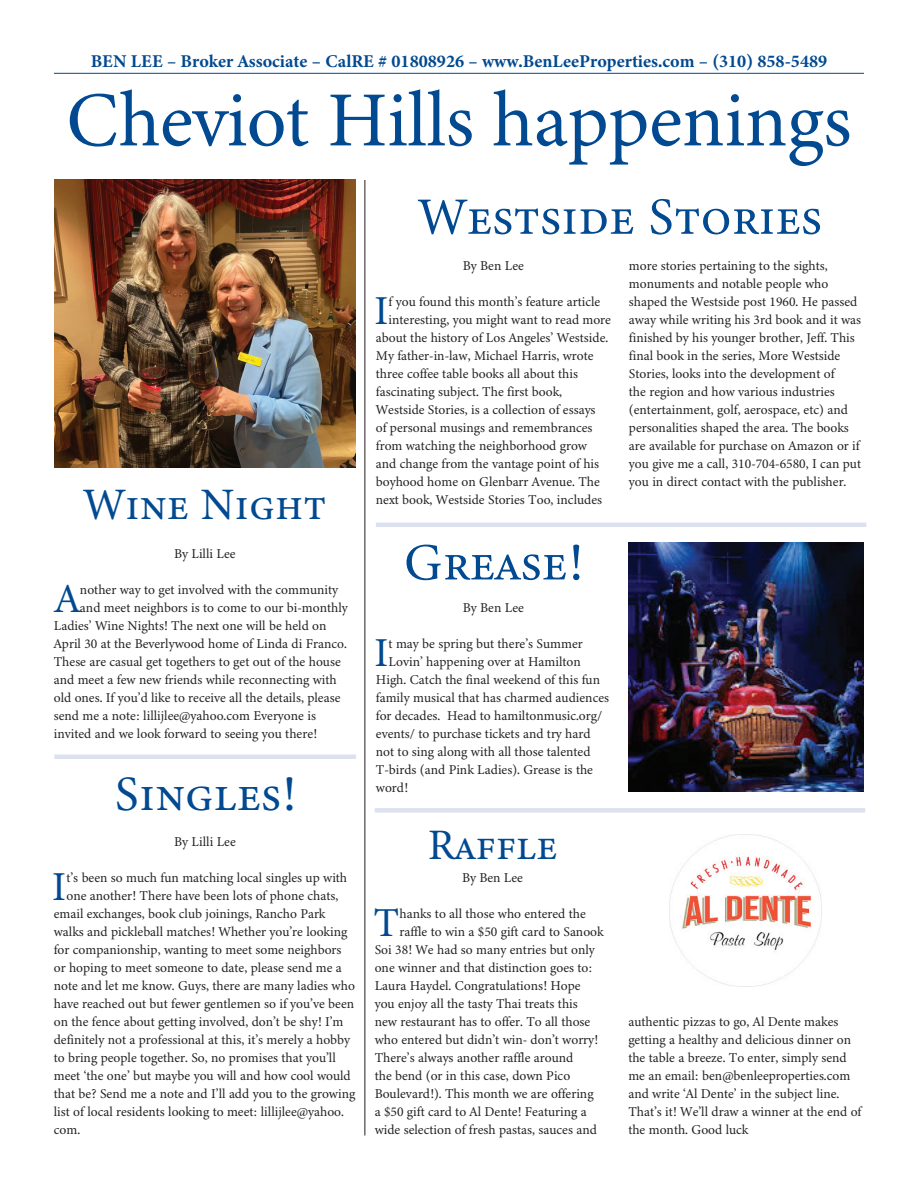
<style>
.page{position:relative;width:918px;height:1188px;background:#fff}
.page>*{position:absolute;margin:0;border:0;box-sizing:border-box;transform-origin:0 0}
.t1{font:78px "Minion 3";color:#014990}
.t2{font:52.5px "Minion 3";letter-spacing:.01em;color:#014990}
.t3{font:49.5px "Minion 3";letter-spacing:.01em;color:#014990}
.t4{font:45px "Minion 3";letter-spacing:.01em;color:#014990}
.t5{font:43.5px "Minion 3";letter-spacing:.01em;color:#014990}
.t6{font:41.25px "Minion 3";color:#014990}
.t7{font:700 18px "Minion 3";color:#014990}
.t8{font:13.5px/18px "Minion 3";color:#231f20}
</style>
<div class="page">
<hr style="left:54px;top:73px;width:810px;height:1px;background:#014990">
<hr style="left:364px;top:180px;width:1px;height:956px;background:#231f20">
<div style="left:54px;top:754px;width:302px;height:5px;background:#dde1ef"></div>
<img style="left:670px;top:835px;width:151px;height:151px">
<img style="left:54px;top:180px;width:302px;height:288px">
<div style="left:375px;top:808px;width:490px;height:5px;background:#dde1ef"></div>
<img style="left:628px;top:542px;width:236px;height:250px">
<hr style="left:376px;top:523px;width:490px;height:4px;background:#dde1ef">
<h3 class="t7" style="left:91px;top:48px;width:738px">BEN LEE – Broker Associate – CalRE # 01808926 – www.BenLeeProperties.com – (310) 858-5489</h3>
<h1 class="t1" style="left:66px;top:66px;width:787px">Cheviot Hills happenings</h1>
<h3 class="t4" style="left:84px;top:474px;width:244px">Wine Night</h3>
<p class="t8" style="left:174px;top:545px;width:63px">By Lilli Lee</p>
<h3 class="t6" style="left:55px;top:570px;width:26px">A</h3>
<p class="t8" style="left:80px;top:581px;width:260px">nother way to get involved with the community</p>
<p class="t8" style="left:80px;top:599px;width:269px">and meet neighbors is to come to our bi-monthly</p>
<p class="t8" style="left:54px;top:617px;width:274px">Ladies’ Wine Nights! The next one will be held on</p>
<p class="t8" style="left:54px;top:635px;width:295px">April 30 at the Beverlywood home of Linda di Franco.</p>
<p class="t8" style="left:54px;top:653px;width:289px">These are casual get togethers to get out of the house</p>
<p class="t8" style="left:54px;top:671px;width:284px">and meet a few new friends while reconnecting with</p>
<p class="t8" style="left:54px;top:689px;width:288px">old ones. If you’d like to receive all the details, please</p>
<p class="t8" style="left:54px;top:707px;width:264px">send me a note: lillijlee@yahoo.com Everyone is</p>
<p class="t8" style="left:54px;top:725px;width:265px">invited and we look forward to seeing you there!</p>
<h3 class="t3" style="left:115px;top:759px;width:182px">Singles!</h3>
<p class="t8" style="left:174px;top:833px;width:63px">By Lilli Lee</p>
<h3 class="t6" style="left:52px;top:858px;width:16px">I</h3>
<p class="t8" style="left:66px;top:869px;width:282px">t’s been so much fun matching local singles up with</p>
<p class="t8" style="left:66px;top:887px;width:274px">one another! There have been lots of phone chats,</p>
<p class="t8" style="left:54px;top:905px;width:274px">email exchanges, book club joinings, Rancho Park</p>
<p class="t8" style="left:54px;top:923px;width:295px">walks and pickleball matches! Whether you’re looking</p>
<p class="t8" style="left:54px;top:941px;width:289px">for companionship, wanting to meet some neighbors</p>
<p class="t8" style="left:54px;top:959px;width:290px">or hoping to meet someone to date, please send me a</p>
<p class="t8" style="left:54px;top:977px;width:303px">note and let me know. Guys, there are many ladies who</p>
<p class="t8" style="left:54px;top:995px;width:302px">have reached out but fewer gentlemen so if you’ve been</p>
<p class="t8" style="left:54px;top:1013px;width:291px">on the fence about getting involved, don’t be shy! I’m</p>
<p class="t8" style="left:54px;top:1031px;width:298px">definitely not a professional at this, it’s merely a hobby</p>
<p class="t8" style="left:54px;top:1049px;width:284px">to bring people together. So, no promises that you’ll</p>
<p class="t8" style="left:54px;top:1067px;width:299px">meet ‘the one’ but maybe you will and how cool would</p>
<p class="t8" style="left:54px;top:1085px;width:303px">that be? Send me a note and I’ll add you to the growing</p>
<p class="t8" style="left:54px;top:1103px;width:292px">list of local residents looking to meet: lillijlee@yahoo.</p>
<p class="t8" style="left:54px;top:1121px;width:28px">com.</p>
<h2 class="t2" style="left:418px;top:180px;width:405px">Westside Stories</h2>
<p class="t8" style="left:463px;top:257px;width:63px">By Ben Lee</p>
<h3 class="t6" style="left:374px;top:282px;width:16px">I</h3>
<p class="t8" style="left:389px;top:293px;width:213px">f you found this month’s feature article</p>
<p class="t8" style="left:389px;top:311px;width:224px">interesting, you might want to read more</p>
<p class="t8" style="left:376px;top:329px;width:234px">about the history of Los Angeles’ Westside.</p>
<p class="t8" style="left:376px;top:347px;width:219px">My father-in-law, Michael Harris, wrote</p>
<p class="t8" style="left:376px;top:365px;width:204px">three coffee table books all about this</p>
<p class="t8" style="left:376px;top:383px;width:188px">fascinating subject. The first book,</p>
<p class="t8" style="left:376px;top:401px;width:221px">Westside Stories, is a collection of essays</p>
<p class="t8" style="left:376px;top:419px;width:218px">of personal musings and remembrances</p>
<p class="t8" style="left:376px;top:437px;width:213px">from watching the neighborhood grow</p>
<p class="t8" style="left:376px;top:455px;width:225px">and change from the vantage point of his</p>
<p class="t8" style="left:376px;top:473px;width:226px">boyhood home on Glenbarr Avenue. The</p>
<p class="t8" style="left:376px;top:491px;width:228px">next book, Westside Stories Too, includes</p>
<h2 class="t2" style="left:404px;top:526px;width:180px">Grease!</h2>
<p class="t8" style="left:463px;top:599px;width:63px">By Ben Lee</p>
<h3 class="t6" style="left:374px;top:624px;width:16px">I</h3>
<p class="t8" style="left:389px;top:635px;width:196px">t may be spring but there’s Summer</p>
<p class="t8" style="left:389px;top:653px;width:194px">Lovin’ happening over at Hamilton</p>
<p class="t8" style="left:376px;top:671px;width:226px">High. Catch the final weekend of this fun</p>
<p class="t8" style="left:376px;top:689px;width:235px">family musical that has charmed audiences</p>
<p class="t8" style="left:376px;top:707px;width:228px">for decades. Head to hamiltonmusic.org/</p>
<p class="t8" style="left:376px;top:725px;width:216px">events/ to purchase tickets and try hard</p>
<p class="t8" style="left:376px;top:743px;width:216px">not to sing along with all those talented</p>
<p class="t8" style="left:376px;top:761px;width:219px">T-birds (and Pink Ladies). Grease is the</p>
<p class="t8" style="left:376px;top:779px;width:34px">word!</p>
<h3 class="t5" style="left:428px;top:815px;width:131px">Raffle</h3>
<p class="t8" style="left:462px;top:869px;width:63px">By Ben Lee</p>
<h3 class="t6" style="left:374px;top:894px;width:27px">T</h3>
<p class="t8" style="left:399px;top:905px;width:188px">hanks to all those who entered the</p>
<p class="t8" style="left:399px;top:923px;width:206px">raffle to win a $50 gift card to Sanook</p>
<p class="t8" style="left:375px;top:941px;width:222px">Soi 38! We had so many entries but only</p>
<p class="t8" style="left:375px;top:959px;width:219px">one winner and that distinction goes to:</p>
<p class="t8" style="left:375px;top:977px;width:207px">Laura Haydel. Congratulations! Hope</p>
<p class="t8" style="left:375px;top:995px;width:205px">you enjoy all the tasty Thai treats this</p>
<p class="t8" style="left:375px;top:1013px;width:217px">new restaurant has to offer. To all those</p>
<p class="t8" style="left:375px;top:1031px;width:225px">who entered but didn’t win- don’t worry!</p>
<p class="t8" style="left:375px;top:1049px;width:200px">There’s always another raffle around</p>
<p class="t8" style="left:375px;top:1067px;width:197px">the bend (or in this case, down Pico</p>
<p class="t8" style="left:375px;top:1085px;width:220px">Boulevard!). This month we are offering</p>
<p class="t8" style="left:375px;top:1103px;width:214px">a $50 gift card to Al Dente! Featuring a</p>
<p class="t8" style="left:375px;top:1121px;width:224px">wide selection of fresh pastas, sauces and</p>
<p class="t8" style="left:629px;top:257px;width:234px">more stories pertaining to the sights, monuments and notable people who shaped the Westside post 1960. He passed away while writing his 3rd book and it was finished by his younger brother, Jeff. This final book in the series, More Westside Stories, looks into the development of<br>the region and how various industries (entertainment, golf, aerospace, etc) and personalities shaped the area. The books are available for purchase on Amazon or if you give me a call, 310-704-6580, I can put you in direct contact with the publisher.</p>
<p class="t8" style="left:628px;top:1013px;width:236px">authentic pizzas to go, Al Dente makes getting a healthy and delicious dinner on the table a breeze. To enter, simply send me an email: ben@benleeproperties.com and write ‘Al Dente’ in the subject line.<br>That’s it! We’ll draw a winner at the end of the month. Good luck</p>
</div>
